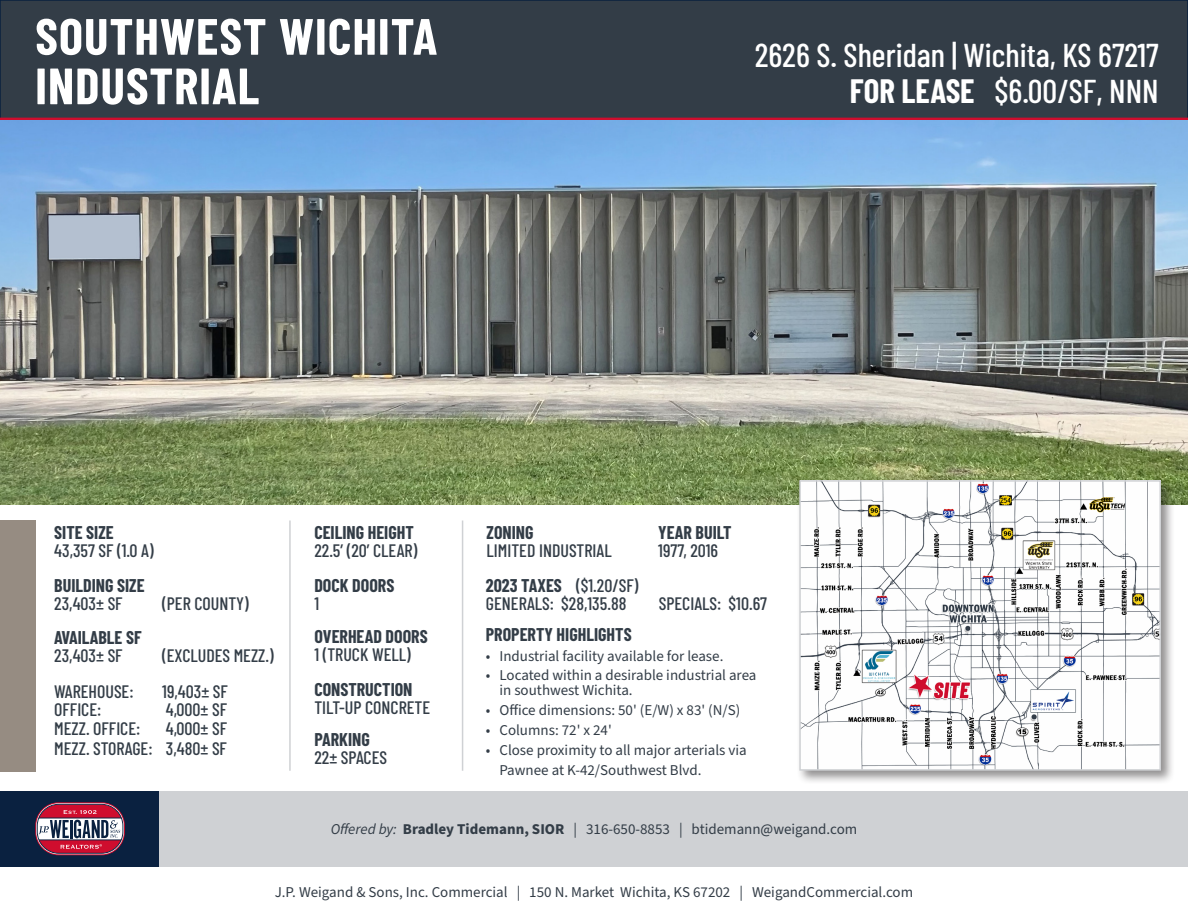
<style>
.page{position:relative;width:1188px;height:918px;background:#fff}
.page>*{position:absolute;margin:0;border:0;box-sizing:border-box;transform-origin:0 0}
.t1{font:700 51px/49.5px "Barlow Condensed";letter-spacing:.02em;color:#fff}
.t2{font:500 33px/36px "Barlow Condensed";color:#fff;text-align:right}
.t3{font:500 18px "Barlow Condensed";color:#333d47}
.t4{font:700 18px "Barlow Condensed";color:#333d47}
.t5{font:15px/15px "Source Sans Pro";color:#333d47}
.s1{font-weight:700}
.s2{font-style:italic}
</style>
<div class="page">
<div style="left:0;top:0;width:1188px;height:120px;background:#333d47;border:2px solid #09213f"></div>
<div style="left:0;top:791px;width:160px;height:76px;background:#0a2140"></div>
<svg style="left:35px;top:802px;width:90px;height:53px"></svg>
<svg style="left:37px;top:804px;width:86px;height:50px"></svg>
<div style="left:160px;top:791px;width:1028px;height:76px;background:#cfd1d4"></div>
<hr style="left:289px;top:521px;width:2px;height:250px;background:#cfd1d4">
<hr style="left:462px;top:521px;width:1px;height:250px;background:#cfd1d4">
<hr style="left:0;top:118px;width:1188px;height:3px;background:#cf0d2e">
<img style="left:0;top:121px;width:1188px;height:383px">
<div style="left:0;top:521px;width:35px;height:251px;background:#968c82"></div>
<div style="left:796px;top:477px;width:379px;height:308px;background:#231f20;opacity:.5"></div>
<img style="left:802px;top:483px;width:356px;height:285px">
<div style="left:799px;top:480px;width:362px;height:291px;border:2px solid #cfd1d4"></div>
<h1 class="t1" style="left:35px;top:9px;width:404px">SOUTHWEST WICHITA<br>INDUSTRIAL</h1>
<h2 class="t2" style="left:755px;top:35px;width:406px">2626 S. Sheridan | Wichita, KS 67217<br><span class="s1">FOR LEASE</span> $6.00/SF, NNN</h2>
<p class="t4" style="left:54px;top:519px;width:61px">SITE SIZE</p>
<p class="t3" style="left:54px;top:537px;width:101px">43,357 SF (1.0 A)</p>
<p class="t4" style="left:54px;top:573px;width:92px">BUILDING SIZE</p>
<p class="t3" style="left:54px;top:591px;width:70px">23,403± SF</p>
<p class="t3" style="left:162px;top:591px;width:88px">(PER COUNTY)</p>
<p class="t4" style="left:54px;top:625px;width:89px">AVAILABLE SF</p>
<p class="t3" style="left:54px;top:643px;width:70px">23,403± SF</p>
<p class="t3" style="left:162px;top:643px;width:113px">(EXCLUDES MEZZ.)</p>
<p class="t3" style="left:54px;top:679px;width:81px">WAREHOUSE:</p>
<p class="t3" style="left:162px;top:679px;width:67px">19,403± SF</p>
<p class="t3" style="left:54px;top:697px;width:49px">OFFICE:</p>
<p class="t3" style="left:166px;top:697px;width:63px">4,000± SF</p>
<p class="t3" style="left:54px;top:716px;width:88px">MEZZ. OFFICE:</p>
<p class="t3" style="left:166px;top:716px;width:63px">4,000± SF</p>
<p class="t3" style="left:54px;top:736px;width:174px">MEZZ. STORAGE: 3,480± SF</p>
<p class="t4" style="left:314px;top:519px;width:101px">CEILING HEIGHT</p>
<p class="t3" style="left:314px;top:537px;width:104px">22.5’ (20’ CLEAR)</p>
<p class="t4" style="left:314px;top:573px;width:81px">DOCK DOORS</p>
<p class="t3" style="left:314px;top:591px;width:6px">1</p>
<p class="t4" style="left:314px;top:623px;width:115px">OVERHEAD DOORS</p>
<p class="t3" style="left:314px;top:641px;width:98px">1 (TRUCK WELL)</p>
<p class="t4" style="left:314px;top:677px;width:100px">CONSTRUCTION</p>
<p class="t3" style="left:314px;top:695px;width:117px">TILT-UP CONCRETE</p>
<p class="t4" style="left:314px;top:727px;width:57px">PARKING</p>
<p class="t3" style="left:314px;top:745px;width:74px">22± SPACES</p>
<p class="t4" style="left:487px;top:519px;width:48px">ZONING</p>
<p class="t3" style="left:487px;top:537px;width:127px">LIMITED INDUSTRIAL</p>
<p class="t4" style="left:658px;top:519px;width:75px">YEAR BUILT</p>
<p class="t3" style="left:658px;top:537px;width:61px">1977, 2016</p>
<p class="t3" style="left:486px;top:573px;width:154px"><span class="s1">2023 TAXES</span> ($1.20/SF)</p>
<p class="t3" style="left:486px;top:591px;width:142px">GENERALS: $28,135.88</p>
<p class="t3" style="left:659px;top:591px;width:110px">SPECIALS: $10.67</p>
<p class="t4" style="left:486px;top:622px;width:147px">PROPERTY HIGHLIGHTS</p>
<p class="t5" style="left:486px;top:649px;width:239px">• Industrial facility available for lease.</p>
<p class="t5" style="left:499px;top:668px;width:259px;text-indent:-14px">• Located within a desirable industrial area in southwest Wichita.</p>
<p class="t5" style="left:486px;top:703px;width:256px">• Office dimensions: 50' (E/W) x 83' (N/S)</p>
<p class="t5" style="left:486px;top:723px;width:127px">• Columns: 72' x 24'</p>
<p class="t5" style="left:499px;top:741px;width:249px;line-height:19.5px;text-indent:-14px">• Close proximity to all major arterials via<br>Pawnee at K-42/Southwest Blvd.</p>
<p class="t5" style="left:331px;top:822px;width:528px"><span class="s2">Offered by:</span> <span class="s1">Bradley Tidemann, SIOR</span> | 316-650-8853 | btidemann@weigand.com</p>
<p class="t5" style="left:275px;top:885px;width:640px">J.P. Weigand &amp; Sons, Inc. Commercial | 150 N. Market Wichita, KS 67202 | WeigandCommercial.com</p>
</div>
